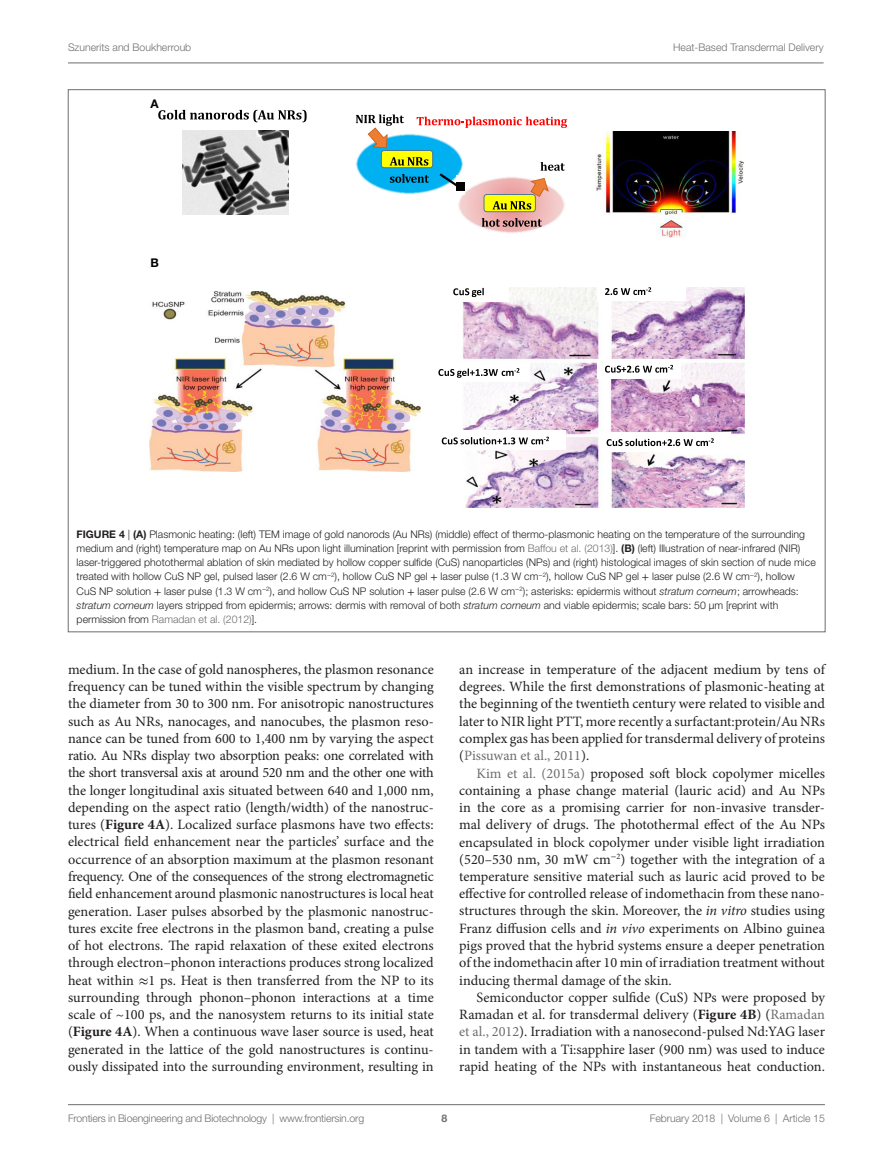
<style>
.page{position:relative;width:893px;height:1170px;background:#fff}
.page>*{position:absolute;margin:0;border:0;box-sizing:border-box;transform-origin:0 0}
.t1{font:14.25px/17.2px "Minion Pro";letter-spacing:-.005em;color:#231f20;text-align:justify}
.t2{font:700 12px "Helvetica Neue LT Std";color:#000}
.t3{font:300 10.5px/14.2px "Helvetica Neue LT Std";color:#231f20}
.t4{font:300 10.5px "Helvetica Neue LT Std";color:#6c6d70}
.t5{font:700 10.5px "Helvetica Neue LT Std";color:#6c6d70}
.s1{font-weight:700}
.s2{color:#6c6d70}
.s3{font-family:"STIX General";font-weight:400}
.s4{font-style:italic}
.s5{font-family:"STIX General"}
</style>
<div class="page">
<img style="left:461px;top:212px;width:101px;height:21px">
<svg style="left:482px;top:218px;width:60px;height:9px"></svg>
<svg style="left:356px;top:114px;width:211px;height:98px"></svg>
<img style="left:596px;top:131px;width:148px;height:106px">
<img style="left:182px;top:130px;width:107px;height:84px">
<svg style="left:158px;top:110px;width:149px;height:12px"></svg>
<img style="left:149px;top:291px;width:271px;height:180px">
<img style="left:462px;top:288px;width:282px;height:219px">
<div style="left:446px;top:282px;width:62px;height:19px;background:#fff"></div>
<svg style="left:453px;top:288px;width:31px;height:9px"></svg>
<div style="left:598px;top:281px;width:88px;height:20px;background:#fff"></div>
<svg style="left:605px;top:287px;width:46px;height:8px"></svg>
<div style="left:431px;top:362px;width:99px;height:20px;background:#fff"></div>
<svg style="left:438px;top:368px;width:81px;height:10px"></svg>
<div style="left:598px;top:359px;width:83px;height:19px;background:#fff"></div>
<svg style="left:605px;top:365px;width:68px;height:7px"></svg>
<div style="left:435px;top:430px;width:131px;height:20px;background:#fff"></div>
<svg style="left:442px;top:436px;width:107px;height:8px"></svg>
<div style="left:599px;top:432px;width:131px;height:19px;background:#fff"></div>
<svg style="left:607px;top:438px;width:107px;height:8px"></svg>
<hr style="left:68px;top:63px;width:756px;height:1px;background:#6c6d70">
<hr style="left:68px;top:1104px;width:757px;height:1px;background:#6c6d70">
<p class="t4" style="left:68px;top:41px;width:125px">Szunerits and Boukherroub</p>
<p class="t4" style="left:673px;top:41px;width:152px">Heat-Based Transdermal Delivery</p>
<p class="t2" style="left:151px;top:96px;width:10px">A</p>
<p class="t2" style="left:151px;top:255px;width:10px">B</p>
<p class="t3" style="left:77px;top:526px;width:741px"><span class="s1">FIGURE 4</span> | <span class="s1">(A)</span> Plasmonic heating: (left) TEM image of gold nanorods (Au NRs) (middle) effect of thermo-plasmonic heating on the temperature of the surrounding medium and (right) temperature map on Au NRs upon light illumination [reprint with permission from <span class="s2">Baffou et al. (2013)</span>]. <span class="s1">(B)</span> (left) Illustration of near-infrared (NIR) laser-triggered photothermal ablation of skin mediated by hollow copper sulfide (CuS) nanoparticles (NPs) and (right) histological images of skin section of nude mice treated with hollow CuS NP gel, pulsed laser (2.6 W cm<sup>−</sup><sup>2</sup>), hollow CuS NP gel <span class="s3">+</span> laser pulse (1.3 W cm<sup>−</sup><sup>2</sup>), hollow CuS NP gel <span class="s3">+</span> laser pulse (2.6 W cm<sup>−</sup><sup>2</sup>), hollow CuS NP solution <span class="s3">+</span> laser pulse (1.3 W cm<sup>−</sup><sup>2</sup>), and hollow CuS NP solution <span class="s3">+</span> laser pulse (2.6 W cm<sup>−</sup><sup>2</sup>); asterisks: epidermis without <span class="s4">stratum corneum</span>; arrowheads: <span class="s4">stratum corneum</span> layers stripped from epidermis; arrows: dermis with removal of both <span class="s4">stratum corneum</span> and viable epidermis; scale bars: 50 µm [reprint with permission from <span class="s2">Ramadan et al. (2012)</span>].</p>
<p class="t1" style="left:68px;top:660px;width:367px">medium. In the case of gold nanospheres, the plasmon resonance frequency can be tuned within the visible spectrum by changing the diameter from 30 to 300 nm. For anisotropic nanostructures such as Au NRs, nanocages, and nanocubes, the plasmon reso&shy;nance can be tuned from 600 to 1,400 nm by varying the aspect ratio. Au NRs display two absorption peaks: one correlated with the short transversal axis at around 520 nm and the other one with the longer longitudinal axis situated between 640 and 1,000 nm, depending on the aspect ratio (length/width) of the nanostruc&shy;tures (<span class="s1">Figure 4A</span>). Localized surface plasmons have two effects: electrical field enhancement near the particles’ surface and the occurrence of an absorption maximum at the plasmon resonant frequency. One of the consequences of the strong electromagnetic field enhancement around plasmonic nanostructures is local heat generation. Laser pulses absorbed by the plasmonic nanostruc&shy;tures excite free electrons in the plasmon band, creating a pulse of hot electrons. The rapid relaxation of these exited electrons through electron–phonon interactions produces strong localized heat within <span class="s5">≈</span>1 ps. Heat is then transferred from the NP to its surrounding through phonon–phonon interactions at a time scale of ~100 ps, and the nanosystem returns to its initial state (<span class="s1">Figure 4A</span>). When a continuous wave laser source is used, heat generated in the lattice of the gold nanostructures is continu&shy;ously dissipated into the surrounding environment, resulting in</p>
<p class="t1" style="left:459px;top:660px;width:367px">an increase in temperature of the adjacent medium by tens of degrees. While the first demonstrations of plasmonic-heating at the beginning of the twentieth century were related to visible and later to NIR light PTT, more recently a surfactant:protein/Au NRs complex gas has been applied for transdermal delivery of proteins (<span class="s2">Pissuwan et al., 2011</span>).</p>
<p class="t1" style="left:459px;top:764px;width:367px;text-indent:17px"><span class="s2">Kim et al. (2015a)</span> proposed soft block copolymer micelles containing a phase change material (lauric acid) and Au NPs in the core as a promising carrier for non-invasive transder&shy;mal delivery of drugs. The photothermal effect of the Au NPs encapsulated in block copolymer under visible light irradiation (520–530 nm, 30 mW cm<sup>−</sup><sup>2</sup>) together with the integration of a temperature sensitive material such as lauric acid proved to be effective for controlled release of indomethacin from these nano&shy;structures through the skin. Moreover, the <span class="s4">in vitro</span> studies using Franz diffusion cells and <span class="s4">in vivo</span> experiments on Albino guinea pigs proved that the hybrid systems ensure a deeper penetration of the indomethacin after 10 min of irradiation treatment without inducing thermal damage of the skin.</p>
<p class="t1" style="left:459px;top:988px;width:367px;text-indent:17px">Semiconductor copper sulfide (CuS) NPs were proposed by Ramadan et al. for transdermal delivery (<span class="s1">Figure 4B</span>) (<span class="s2">Ramadan et al., 2012</span>). Irradiation with a nanosecond-pulsed Nd:YAG laser in tandem with a Ti:sapphire laser (900 nm) was used to induce rapid heating of the NPs with instantaneous heat conduction.</p>
<p class="t4" style="left:68px;top:1111px;width:298px">Frontiers in Bioengineering and Biotechnology | www.frontiersin.org</p>
<p class="t4" style="left:650px;top:1111px;width:177px">February 2018 | Volume 6 | Article 15</p>
<p class="t5" style="left:441px;top:1111px;width:7px">8</p>
</div>
